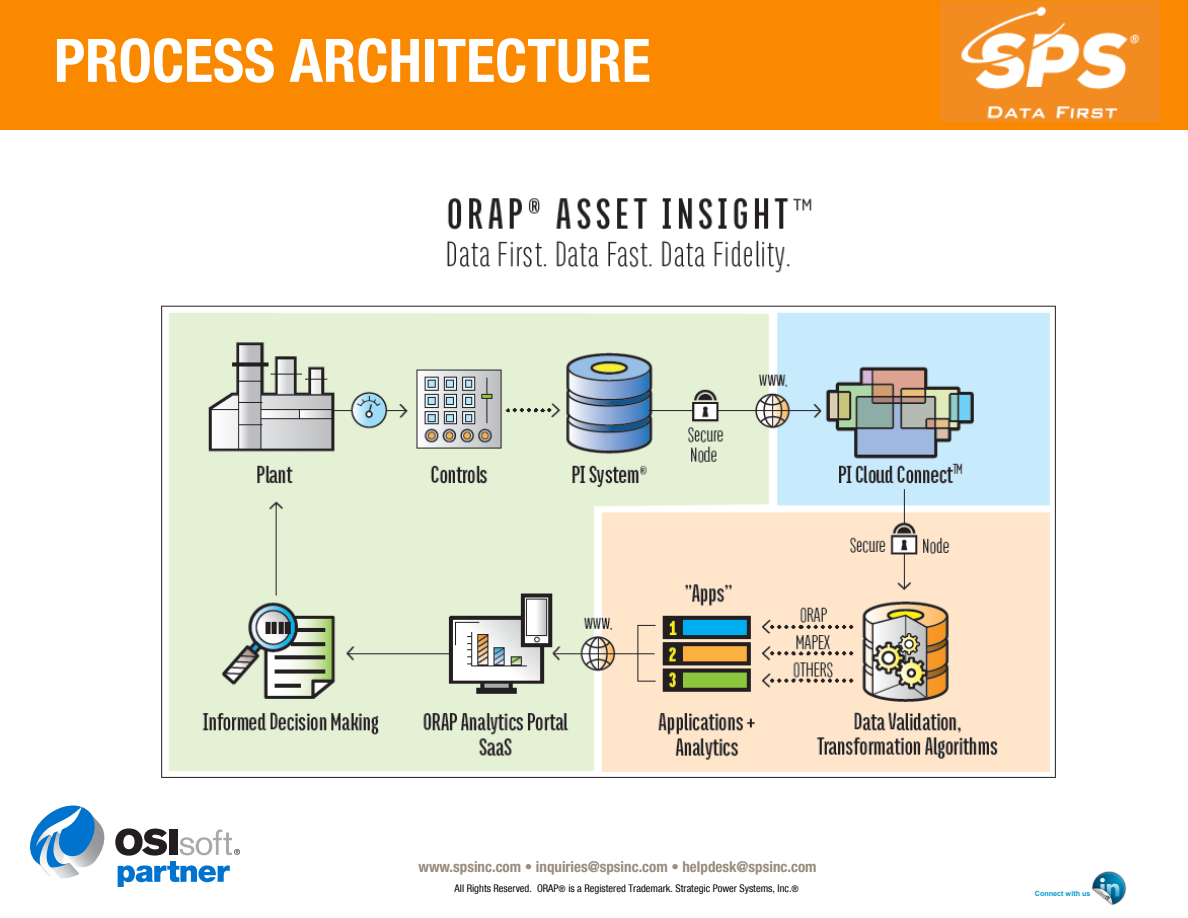
<style>
.page{position:relative;width:1188px;height:918px;background:#fff}
.page>*{position:absolute;margin:0;border:0;box-sizing:border-box;transform-origin:0 0}
.Company_Name{font:700 condensed 60px "Helvetica Neue LT Std";color:#fff}
.bold{font:700 condensed 15px "Helvetica Neue LT Std";color:#998b7d}
.bold-2{font:condensed 10.5px "Helvetica Neue";color:#000}
.t1{font:700 7.2px "Arial";color:#09c}
.s1{font-size:9px}
</style>
<div class="page">
<img style="left:1092px;top:871px;width:35px;height:34px">
<div style="left:0;top:0;width:1188px;height:130px;background:#fa8900"></div>
<img style="left:42px;top:868px;width:7px;height:7px">
<img style="left:49px;top:868px;width:30px;height:11px">
<img style="left:98px;top:822px;width:7px;height:35px">
<svg style="left:30px;top:806px;width:68px;height:62px"></svg>
<svg style="left:115px;top:828px;width:125px;height:59px"></svg>
<img style="left:940px;top:2px;width:220px;height:120px">
<img style="left:161px;top:197px;width:895px;height:581px">
<p class="Company_Name" style="left:54px;top:24px;width:598px">PROCESS ARCHITECTURE</p>
<p class="bold" style="left:418px;top:858px;width:400px">www.spsinc.com • inquiries@spsinc.com • helpdesk@spsinc.com</p>
<p class="bold-2" style="left:455px;top:882px;width:346px">All Rights Reserved. ORAP<span class="s1">®</span> is a Registered Trademark. Strategic Power Systems, Inc.<span class="s1">®</span></p>
<p class="t1" style="left:1035px;top:889px;width:57px">Connect with us</p>
</div>
